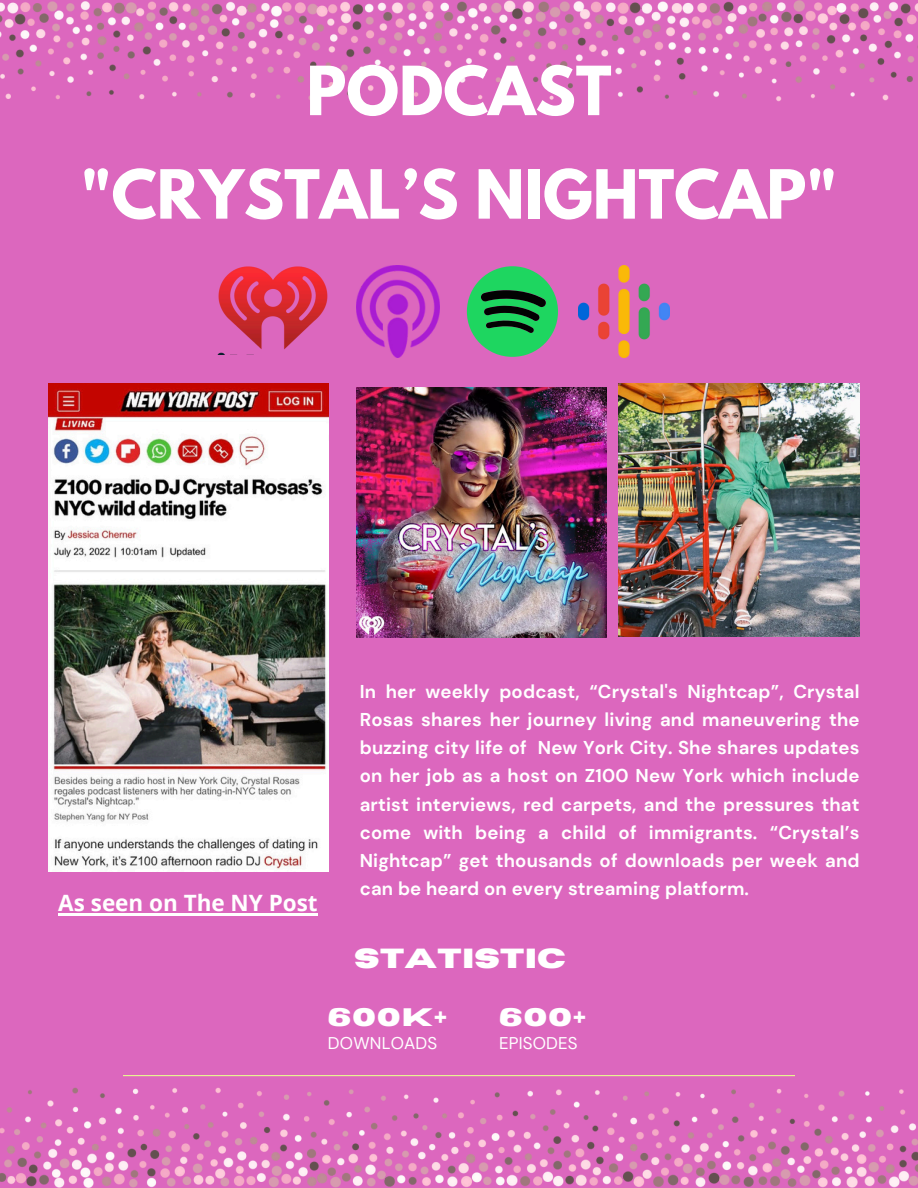
<style>
.page{position:relative;width:918px;height:1188px;background:#dc67be}
.page>*{position:absolute;margin:0;border:0;box-sizing:border-box;transform-origin:0 0}
.t1{font:700 60px "League Spartan";color:#fff}
.t2{font:700 27.6px "Horizon";color:#fff}
.t3{font:700 25.2px "Horizon";letter-spacing:.05em;color:#fff}
.t4{font:700 22.5px "Open Sans";color:#fff}
.t5{font:700 18.6px/28.2px "DM Sans";letter-spacing:.01em;color:#fff;text-align:justify}
.t6{font:16.95px "DM Sans";letter-spacing:.01em;color:#fff}
</style>
<div class="page">
<img style="left:357px;top:388px;width:249px;height:249px">
<svg style="left:467px;top:266px;width:92px;height:91px;background:#459d68"></svg>
<img style="left:357px;top:266px;width:83px;height:91px">
<img style="left:188px;top:266px;width:161px;height:89px">
<img style="left:578px;top:266px;width:91px;height:91px">
<hr style="left:123px;top:1075px;width:672px;height:1px;background:#e8fa90">
<img style="left:48px;top:383px;width:280px;height:489px">
<img style="left:619px;top:383px;width:240px;height:253px">
<hr style="left:58px;top:914px;width:260px;height:2px;background:#fff">
<p class="t1" style="left:306px;top:61px;width:307px">PODCAST</p>
<h1 class="t1" style="left:81px;top:165px;width:758px">"CRYSTAL’S NIGHTCAP"</h1>
<h4 class="t4" style="left:58px;top:887px;width:261px">As seen on The NY Post</h4>
<h1 class="t5" style="left:360px;top:678px;width:501px">In her weekly podcast, “Crystal's Nightcap”, Crystal Rosas shares her journey living and maneuvering the buzzing city life of New York City. She shares updates on her job as a host on Z100 New York which include artist interviews, red carpets, and the pressures that come with being a child of immigrants. “Crystal’s Nightcap” get thousands of downloads per week and can be heard on every streaming platform.</h1>
<p class="t2" style="left:354px;top:945px;width:213px">STATISTIC</p>
<p class="t3" style="left:328px;top:1005px;width:121px">600K+</p>
<p class="t3" style="left:499px;top:1005px;width:88px">600+</p>
<p class="t6" style="left:328px;top:1032px;width:111px">DOWNLOADS</p>
<p class="t6" style="left:499px;top:1032px;width:80px">EPISODES</p>
</div>
